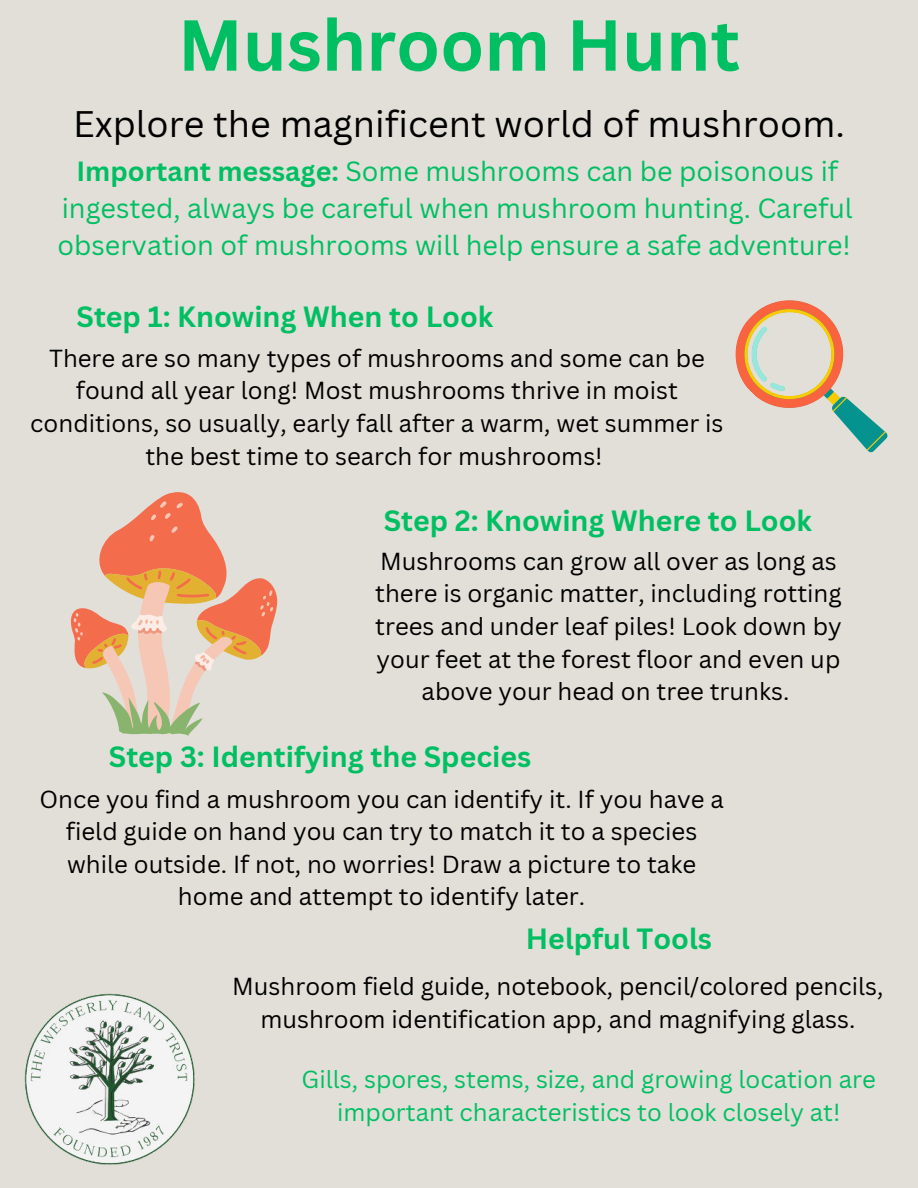
<style>
.page{position:relative;width:918px;height:1188px;background:#e1dfd7}
.page>*{position:absolute;margin:0;border:0;box-sizing:border-box;transform-origin:0 0}
.t1{font:700 70.5px "Canva Sans";color:#00bf63}
.t2{font:36px "Canva Sans";color:#000}
.t3{font:700 28.5px "Canva Sans";color:#00bf63}
.t4{font:27px/37.2px "Canva Sans";color:#00bf63;text-align:center}
.t5{font:24px/32.7px "Canva Sans";color:#000;text-align:center}
.t6{font:24px/32.7px "Canva Sans";color:#00bf63;text-align:center}
.s1{font-weight:700}
</style>
<div class="page">
<img style="left:24px;top:993px;width:171px;height:172px">
<svg style="left:71px;top:492px;width:206px;height:243px"></svg>
<svg style="left:735px;top:300px;width:153px;height:153px"></svg>
<h1 class="t1" style="left:178px;top:3px;width:564px">Mushroom Hunt</h1>
<h2 class="t2" style="left:73px;top:102px;width:773px">Explore the magnificent world of mushroom.</h2>
<p class="t4" style="left:57px;top:153px;width:797px"><span class="s1">Important message:</span> Some mushrooms can be poisonous if ingested, always be careful when mushroom hunting. Careful observation of mushrooms will help ensure a safe adventure!</p>
<p class="t3" style="left:77px;top:300px;width:418px">Step 1: Knowing When to Look</p>
<p class="t5" style="left:30px;top:342px;width:695px">There are so many types of mushrooms and some can be found all year long! Most mushrooms thrive in moist conditions, so usually, early fall after a warm, wet summer is the best time to search for mushrooms!</p>
<p class="t3" style="left:384px;top:504px;width:430px">Step 2: Knowing Where to Look</p>
<p class="t5" style="left:375px;top:545px;width:468px">Mushrooms can grow all over as long as there is organic matter, including rotting trees and under leaf piles! Look down by your feet at the forest floor and even up above your head on tree trunks.</p>
<p class="t3" style="left:109px;top:740px;width:424px">Step 3: Identifying the Species</p>
<p class="t5" style="left:39px;top:783px;width:686px">Once you find a mushroom you can identify it. If you have a field guide on hand you can try to match it to a species while outside. If not, no worries! Draw a picture to take home and attempt to identify later.</p>
<p class="t3" style="left:526px;top:921px;width:188px">Helpful Tools</p>
<p class="t5" style="left:232px;top:970px;width:653px">Mushroom field guide, notebook, pencil/colored pencils, mushroom identification app, and magnifying glass.</p>
<p class="t6" style="left:302px;top:1063px;width:576px">Gills, spores, stems, size, and growing location are important characteristics to look closely at!</p>
</div>
